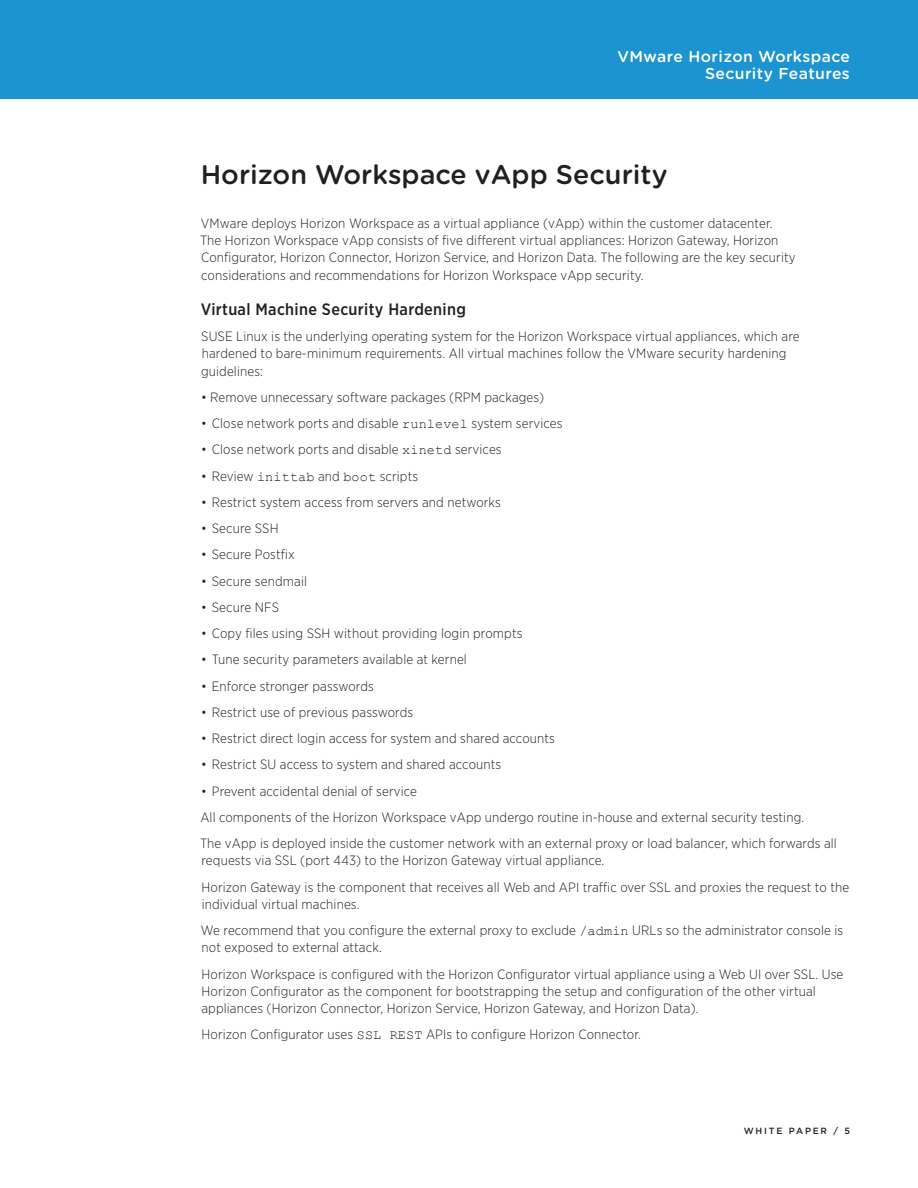
<style>
.page{position:relative;width:918px;height:1188px;background:#fff}
.page>*{position:absolute;margin:0;border:0;box-sizing:border-box;transform-origin:0 0}
._3_Main_Body_Head{font:500 27px "Gotham Rounded";color:#231f20}
._4a_Subhead_1{font:500 16.5px "Gotham Narrow";letter-spacing:.02em;color:#231f20}
.t1{font:500 15.75px/17.2px "Gotham Rounded";letter-spacing:.025em;color:#fff;text-align:right}
._5a_Body{font:300 13.5px/17.2px "Gotham Narrow";letter-spacing:.01em;color:#231f20}
._5b_Body_w__bullets{font:300 13.5px "Gotham Narrow";letter-spacing:.01em;color:#231f20}
.t2{font:500 9px "Gotham";letter-spacing:.2em;color:#231f20}
.s1{font-family:"Courier New";font-weight:400}
</style>
<div class="page">
<div style="left:0;top:0;width:918px;height:99px;background:#1c94d2"></div>
<p class="t1" style="left:618px;top:47px;width:234px">VMware Horizon Workspace<br>Security Features</p>
<p class="_3_Main_Body_Head" style="left:201px;top:155px;width:468px">Horizon Workspace vApp Security</p>
<p class="_5a_Body" style="left:200px;top:214px;width:597px">VMware deploys Horizon Workspace as a virtual appliance (vApp) within the customer datacenter.<br>The Horizon Workspace vApp consists of five different virtual appliances: Horizon Gateway, Horizon Configurator, Horizon Connector, Horizon Service, and Horizon Data. The following are the key security considerations and recommendations for Horizon Workspace vApp security.</p>
<p class="_4a_Subhead_1" style="left:201px;top:299px;width:267px">Virtual Machine Security Hardening</p>
<p class="_5a_Body" style="left:201px;top:327px;width:600px">SUSE Linux is the underlying operating system for the Horizon Workspace virtual appliances, which are hardened to bare-minimum requirements. All virtual machines follow the VMware security hardening guidelines:</p>
<p class="_5b_Body_w__bullets" style="left:201px;top:389px;width:345px">• Remove unnecessary software packages (RPM packages)</p>
<p class="_5b_Body_w__bullets" style="left:201px;top:415px;width:363px">• Close network ports and disable <span class="s1">runlevel</span> system services</p>
<p class="_5b_Body_w__bullets" style="left:201px;top:441px;width:302px">• Close network ports and disable <span class="s1">xinetd</span> services</p>
<p class="_5b_Body_w__bullets" style="left:201px;top:468px;width:219px">• Review <span class="s1">inittab</span> and <span class="s1">boot</span> scripts</p>
<p class="_5b_Body_w__bullets" style="left:201px;top:494px;width:302px">• Restrict system access from servers and networks</p>
<p class="_5b_Body_w__bullets" style="left:201px;top:520px;width:79px">• Secure SSH</p>
<p class="_5b_Body_w__bullets" style="left:201px;top:546px;width:95px">• Secure Postfix</p>
<p class="_5b_Body_w__bullets" style="left:201px;top:573px;width:108px">• Secure sendmail</p>
<p class="_5b_Body_w__bullets" style="left:201px;top:599px;width:80px">• Secure NFS</p>
<p class="_5b_Body_w__bullets" style="left:201px;top:625px;width:323px">• Copy files using SSH without providing login prompts</p>
<p class="_5b_Body_w__bullets" style="left:201px;top:651px;width:267px">• Tune security parameters available at kernel</p>
<p class="_5b_Body_w__bullets" style="left:201px;top:678px;width:174px">• Enforce stronger passwords</p>
<p class="_5b_Body_w__bullets" style="left:201px;top:704px;width:214px">• Restrict use of previous passwords</p>
<p class="_5b_Body_w__bullets" style="left:201px;top:730px;width:355px">• Restrict direct login access for system and shared accounts</p>
<p class="_5b_Body_w__bullets" style="left:201px;top:756px;width:302px">• Restrict SU access to system and shared accounts</p>
<p class="_5b_Body_w__bullets" style="left:201px;top:783px;width:218px">• Prevent accidental denial of service</p>
<p class="_5a_Body" style="left:200px;top:808px;width:605px">All components of the Horizon Workspace vApp undergo routine in-house and external security testing.</p>
<p class="_5a_Body" style="left:200px;top:834px;width:638px">The vApp is deployed inside the customer network with an external proxy or load balancer, which forwards all requests via SSL (port 443) to the Horizon Gateway virtual appliance.</p>
<p class="_5a_Body" style="left:202px;top:878px;width:649px">Horizon Gateway is the component that receives all Web and API traffic over SSL and proxies the request to the individual virtual machines.</p>
<p class="_5a_Body" style="left:201px;top:921px;width:644px">We recommend that you configure the external proxy to exclude <span class="s1">/admin</span> URLs so the administrator console is not exposed to external attack.</p>
<p class="_5a_Body" style="left:201px;top:965px;width:644px">Horizon Workspace is configured with the Horizon Configurator virtual appliance using a Web UI over SSL. Use<br>Horizon Configurator as the component for bootstrapping the setup and configuration of the other virtual appliances (Horizon Connector, Horizon Service, Horizon Gateway, and Horizon Data).</p>
<p class="_5a_Body" style="left:202px;top:1026px;width:441px">Horizon Configurator uses <span class="s1">SSL REST</span> APIs to configure Horizon Connector.</p>
<p class="t2" style="left:744px;top:1125px;width:108px">WHITE PAPER / 5</p>
</div>
